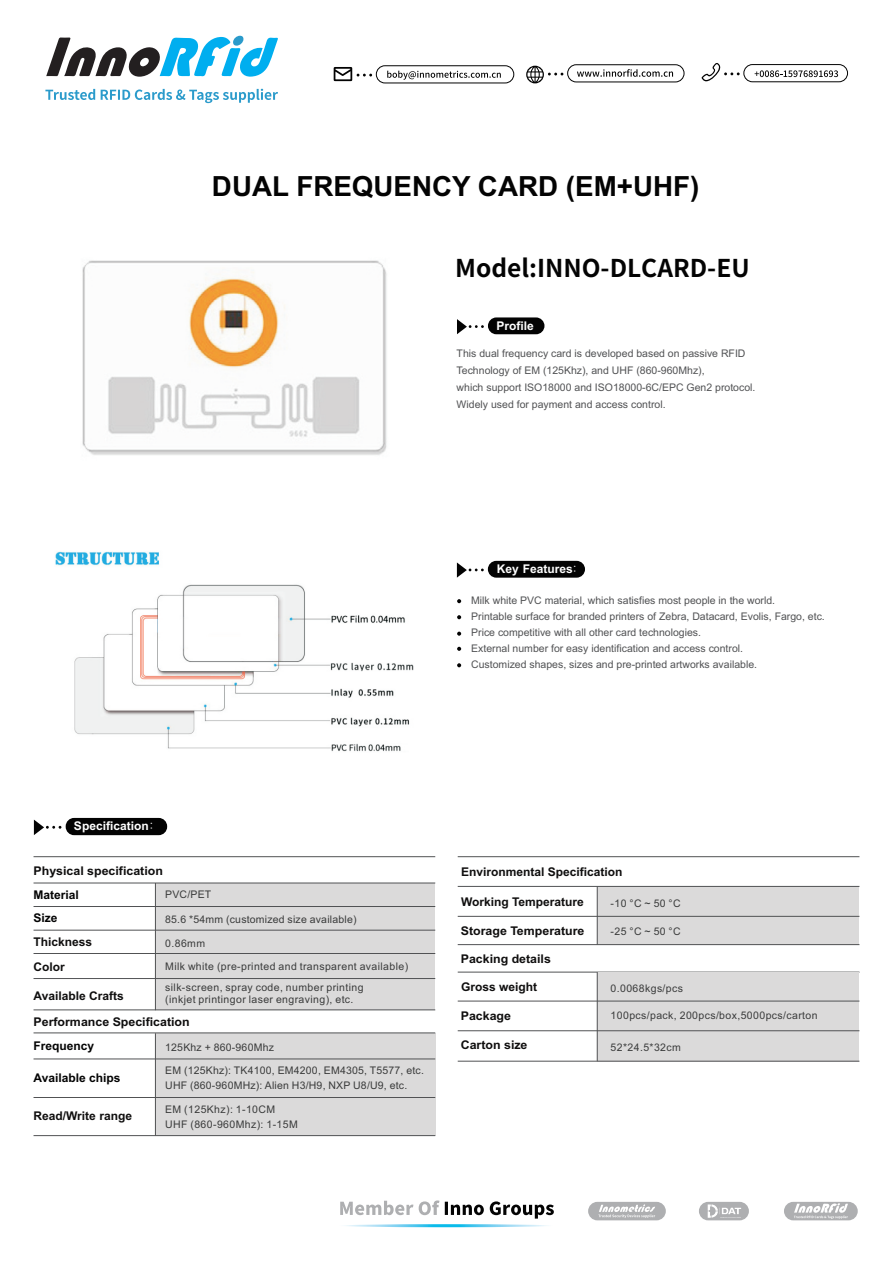
<style>
.page{position:relative;width:893px;height:1263px;background:#fff}
.page>*{position:absolute;margin:0;border:0;box-sizing:border-box;transform-origin:0 0}
.t1{font:700 27.75px "Arial";color:#030303}
.t2{font:700 24.45px "Source Han Sans CN";color:#030303}
.t3{font:700 12px "Arial";color:#0f0e0e}
.t4{font:700 12px "Arial";color:#030303}
.t5{font:700 12px "Arial";color:#fff}
.t6{font:10.5px/17px "Arial";color:#515254}
.t7{font:10.5px/21.1px "Arial";letter-spacing:.04em;color:#3a3b3b}
.t8{font:10.5px/14.9px "Arial";letter-spacing:.02em;color:#3a3b3b}
.s1{font-family:"Batang";font-weight:400}
</style>
<div class="page">
<svg style="left:340px;top:1201px;width:73px;height:14px"></svg>
<svg style="left:419px;top:1200px;width:20px;height:15px"></svg>
<svg style="left:445px;top:1202px;width:39px;height:13px"></svg>
<svg style="left:490px;top:1201px;width:64px;height:17px"></svg>
<svg style="left:345px;top:1224px;width:202px;height:3px"></svg>
<div style="left:699px;top:1202px;width:50px;height:18px;background:#aeafb1;border-radius:9px"></div>
<svg style="left:708px;top:1204px;width:33px;height:14px"></svg>
<div style="left:784px;top:1202px;width:74px;height:18px;background:#aeafb1;border-radius:9px"></div>
<svg style="left:794px;top:1203px;width:54px;height:16px"></svg>
<div style="left:588px;top:1202px;width:78px;height:18px;background:#aeafb1;border-radius:9px"></div>
<svg style="left:598px;top:1204px;width:57px;height:14px"></svg>
<svg style="left:457px;top:319px;width:27px;height:15px"></svg>
<div style="left:488px;top:317px;width:56px;height:17px;background:#030303;border-radius:8px"></div>
<svg style="left:457px;top:562px;width:27px;height:16px"></svg>
<div style="left:488px;top:561px;width:97px;height:17px;background:#030303;border-radius:8px"></div>
<svg style="left:457px;top:599px;width:4px;height:4px"></svg>
<svg style="left:457px;top:615px;width:4px;height:4px"></svg>
<svg style="left:457px;top:647px;width:4px;height:4px"></svg>
<svg style="left:702px;top:63px;width:38px;height:18px"></svg>
<div style="left:743px;top:64px;width:105px;height:18px;border:1px solid #030303;border-radius:9px"></div>
<svg style="left:755px;top:70px;width:83px;height:7px"></svg>
<div style="left:376px;top:65px;width:138px;height:18px;border:1px solid #030303;border-radius:9px"></div>
<svg style="left:387px;top:71px;width:114px;height:9px"></svg>
<svg style="left:334px;top:67px;width:38px;height:14px"></svg>
<div style="left:567px;top:64px;width:117px;height:18px;border:1px solid #030303;border-radius:9px"></div>
<svg style="left:577px;top:69px;width:96px;height:8px"></svg>
<svg style="left:526px;top:66px;width:37px;height:17px"></svg>
<svg style="left:45px;top:89px;width:233px;height:14px"></svg>
<svg style="left:46px;top:37px;width:232px;height:40px"></svg>
<div style="left:233px;top:36px;width:10px;height:10px;background:#2b9bcb;border-radius:4px"></div>
<svg style="left:457px;top:632px;width:4px;height:4px"></svg>
<svg style="left:34px;top:819px;width:27px;height:16px"></svg>
<div style="left:66px;top:818px;width:101px;height:17px;background:#030303;border-radius:8px"></div>
<div style="left:155px;top:883px;width:280px;height:127px;background:#dbdada"></div>
<hr style="left:34px;top:856px;width:401px;height:1px;background:#515254">
<hr style="left:34px;top:883px;width:401px;height:1px;background:#515254">
<hr style="left:34px;top:930px;width:401px;height:1px;background:#515254">
<hr style="left:34px;top:953px;width:401px;height:1px;background:#515254">
<hr style="left:34px;top:978px;width:401px;height:1px;background:#515254">
<hr style="left:34px;top:1009px;width:401px;height:1px;background:#515254">
<hr style="left:155px;top:883px;width:1px;height:127px;background:#515254">
<hr style="left:34px;top:906px;width:401px;height:1px;background:#515254">
<hr style="left:458px;top:856px;width:401px;height:1px;background:#515254">
<div style="left:597px;top:886px;width:262px;height:58px;background:#dbdada"></div>
<hr style="left:458px;top:944px;width:401px;height:1px;background:#515254">
<hr style="left:597px;top:886px;width:1px;height:58px;background:#515254">
<hr style="left:458px;top:916px;width:401px;height:1px;background:#515254">
<hr style="left:458px;top:886px;width:401px;height:1px;background:#515254">
<hr style="left:458px;top:972px;width:401px;height:1px;background:#515254">
<div style="left:597px;top:972px;width:262px;height:89px;background:#dbdada"></div>
<hr style="left:458px;top:1030px;width:401px;height:1px;background:#515254">
<hr style="left:597px;top:972px;width:1px;height:89px;background:#515254">
<hr style="left:458px;top:1001px;width:401px;height:1px;background:#515254">
<hr style="left:458px;top:1061px;width:401px;height:1px;background:#515254">
<svg style="left:457px;top:663px;width:4px;height:4px"></svg>
<div style="left:155px;top:1033px;width:281px;height:102px;background:#dbdada"></div>
<hr style="left:34px;top:1032px;width:401px;height:1px;background:#515254">
<hr style="left:34px;top:1097px;width:401px;height:1px;background:#515254">
<hr style="left:34px;top:1135px;width:401px;height:1px;background:#515254">
<hr style="left:34px;top:1058px;width:401px;height:1px;background:#515254">
<hr style="left:155px;top:1033px;width:1px;height:102px;background:#515254">
<img style="left:82px;top:260px;width:305px;height:195px">
<img style="left:55px;top:551px;width:359px;height:201px">
<h1 class="t1" style="left:212px;top:175px;width:489px">DUAL FREQUENCY CARD (EM+UHF)</h1>
<h2 class="t2" style="left:455px;top:256px;width:296px">Model:INNO-DLCARD-EU</h2>
<p class="t5" style="left:496px;top:321px;width:39px">Profile</p>
<p class="t6" style="left:457px;top:346px;width:300px">This dual frequency card is developed based on passive RFID Technology of EM (125Khz), and UHF (860-960Mhz),<br>which support ISO18000 and ISO18000-6C/EPC Gen2 protocol.<br>Widely used for payment and access control.</p>
<p class="t5" style="left:497px;top:564px;width:82px">Key Features<span class="s1">:</span></p>
<p class="t6" style="left:471px;top:593px;width:355px;line-height:15.8px">Milk white PVC material, which satisfies most people in the world.<br>Printable surface for branded printers of Zebra, Datacard, Evolis, Fargo, etc.</p>
<p class="t6" style="left:471px;top:641px;width:273px">External number for easy identification and access control.</p>
<p class="t6" style="left:471px;top:625px;width:231px">Price competitive with all other card technologies.</p>
<p class="t6" style="left:471px;top:657px;width:287px">Customized shapes, sizes and pre-printed artworks available.</p>
<p class="t5" style="left:74px;top:822px;width:81px">Specification<span class="s1">:</span></p>
<p class="t3" style="left:34px;top:866px;width:131px">Physical specification</p>
<p class="t4" style="left:34px;top:890px;width:47px">Material</p>
<p class="t7" style="left:165px;top:885px;width:48px">PVC/PET</p>
<p class="t4" style="left:34px;top:913px;width:26px">Size</p>
<p class="t8" style="left:165px;top:913px;width:193px">85.6 *54mm (customized size available)</p>
<p class="t3" style="left:34px;top:937px;width:60px">Thickness</p>
<p class="t3" style="left:34px;top:962px;width:33px">Color</p>
<p class="t3" style="left:34px;top:991px;width:92px">Available Crafts</p>
<p class="t7" style="left:165px;top:934px;width:41px">0.86mm</p>
<p class="t7" style="left:165px;top:957px;width:244px">Milk white (pre-printed and transparent available) silk-screen, spray code, number printing</p>
<p class="t7" style="left:165px;top:990px;width:190px">(inkjet printingor laser engraving), etc.</p>
<p class="t3" style="left:34px;top:1017px;width:158px">Performance Specification</p>
<p class="t4" style="left:34px;top:1041px;width:62px">Frequency</p>
<p class="t8" style="left:165px;top:1041px;width:110px">125Khz + 860-960Mhz</p>
<p class="t4" style="left:34px;top:1073px;width:88px">Available chips</p>
<p class="t8" style="left:165px;top:1064px;width:260px">EM (125Khz): TK4100, EM4200, EM4305, T5577, etc.<br>UHF (860-960MHz): Alien H3/H9, NXP U8/U9, etc.</p>
<p class="t3" style="left:34px;top:1111px;width:100px">Read/Write range</p>
<p class="t7" style="left:165px;top:1102px;width:134px;line-height:15.5px">EM (125Khz): 1-10CM<br>UHF (860-960Mhz): 1-15M</p>
<p class="t3" style="left:461px;top:868px;width:163px">Environmental Specification</p>
<p class="t3" style="left:461px;top:897px;width:124px">Working Temperature</p>
<p class="t7" style="left:611px;top:894px;width:72px">-10 °C ~ 50 °C</p>
<p class="t3" style="left:461px;top:926px;width:125px">Storage Temperature</p>
<p class="t7" style="left:611px;top:922px;width:72px">-25 °C ~ 50 °C</p>
<p class="t3" style="left:461px;top:954px;width:92px">Packing details</p>
<p class="t3" style="left:461px;top:982px;width:78px">Gross weight</p>
<p class="t7" style="left:611px;top:978px;width:74px">0.0068kgs/pcs</p>
<p class="t3" style="left:461px;top:1011px;width:52px">Package</p>
<p class="t7" style="left:611px;top:1037px;width:72px">52*24.5*32cm</p>
<p class="t7" style="left:611px;top:1005px;width:209px">100pcs/pack, 200pcs/box,5000pcs/carton</p>
<p class="t3" style="left:461px;top:1040px;width:68px">Carton size</p>
</div>
